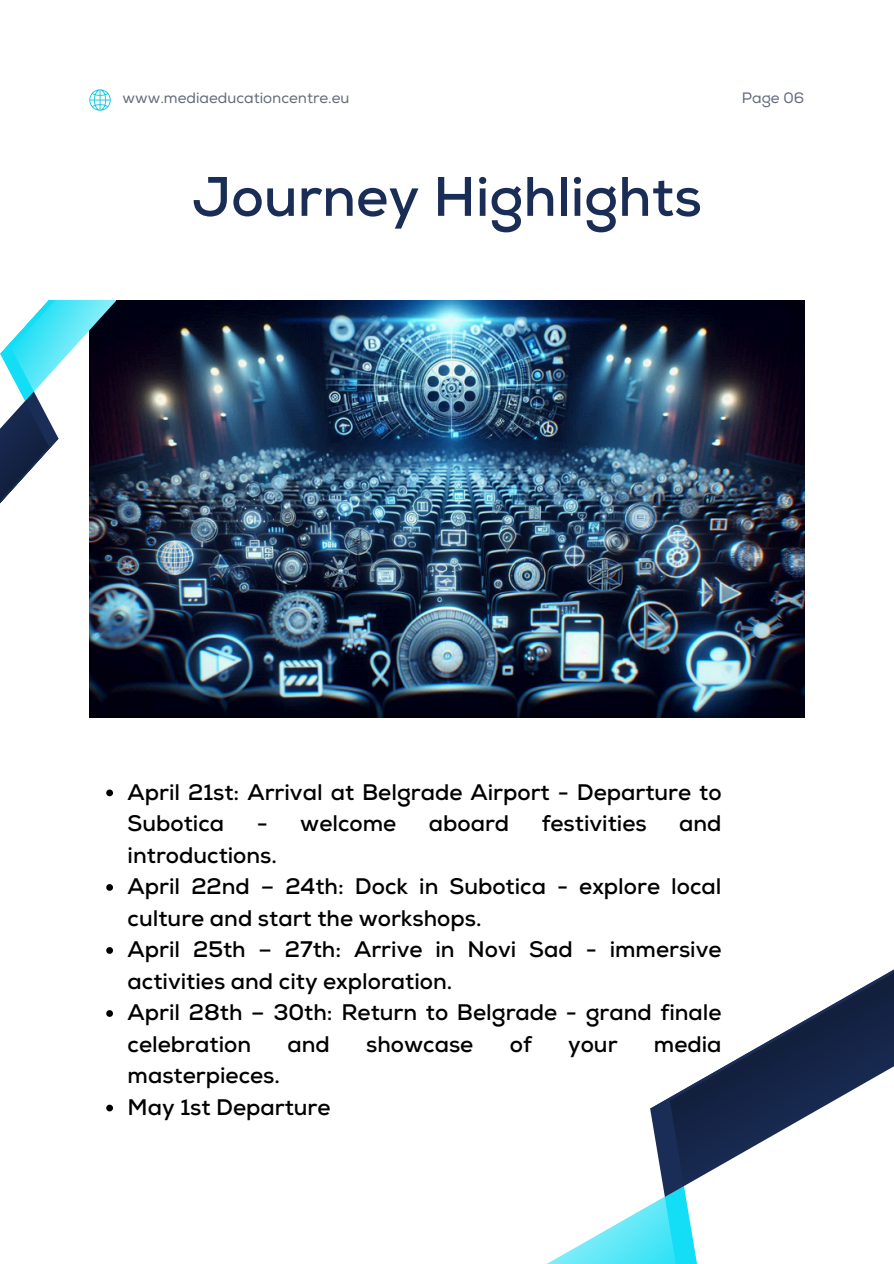
<style>
.page{position:relative;width:894px;height:1264px;background:#fff}
.page>*{position:absolute;margin:0;border:0;box-sizing:border-box;transform-origin:0 0}
.t1{font:700 55.5px "Nexa";color:#1a2d57}
.t2{font:700 22.5px/31.5px "Nexa";color:#000}
.t3{font:15px "Nexa";color:#61697b}
</style>
<div class="page">
<img style="left:89px;top:300px;width:715px;height:417px">
<svg style="left:0;top:300px;width:116px;height:357px"></svg>
<svg style="left:89px;top:89px;width:22px;height:22px"></svg>
<svg style="left:549px;top:1196px;width:148px;height:67px"></svg>
<svg style="left:650px;top:970px;width:243px;height:215px"></svg>
<svg style="left:106px;top:789px;width:7px;height:7px"></svg>
<svg style="left:106px;top:884px;width:7px;height:6px"></svg>
<svg style="left:106px;top:947px;width:7px;height:6px"></svg>
<svg style="left:106px;top:1010px;width:7px;height:6px"></svg>
<svg style="left:106px;top:1104px;width:7px;height:7px"></svg>
<p class="t3" style="left:122px;top:89px;width:228px">www.mediaeducationcentre.eu</p>
<p class="t3" style="left:741px;top:89px;width:64px">Page 06</p>
<p class="t1" style="left:192px;top:164px;width:511px">Journey Highlights</p>
<h1 class="t2" style="left:128px;top:776px;width:595px">April 21st: Arrival at Belgrade Airport - Departure to<br>Subotica</h1>
<h1 class="t2" style="left:256px;top:808px;width:141px">- welcome</h1>
<h1 class="t2" style="left:428px;top:808px;width:82px">aboard</h1>
<h1 class="t2" style="left:541px;top:808px;width:106px">festivities</h1>
<h1 class="t2" style="left:679px;top:808px;width:44px">and</h1>
<h1 class="t2" style="left:128px;top:839px;width:151px">introductions.</h1>
<p class="t2" style="left:128px;top:871px;width:595px">April 22nd – 24th: Dock in Subotica - explore local culture and start the workshops.</p>
<p class="t2" style="left:128px;top:934px;width:595px">April 25th – 27th: Arrive in Novi Sad - immersive activities and city exploration.</p>
<p class="t2" style="left:128px;top:997px;width:595px">April 28th – 30th: Return to Belgrade - grand finale celebration</p>
<p class="t2" style="left:287px;top:1028px;width:44px">and</p>
<p class="t2" style="left:366px;top:1028px;width:109px">showcase</p>
<p class="t2" style="left:509px;top:1028px;width:24px">of</p>
<p class="t2" style="left:568px;top:1028px;width:51px">your</p>
<p class="t2" style="left:653px;top:1028px;width:69px">media</p>
<p class="t2" style="left:128px;top:1060px;width:154px">masterpieces.</p>
<p class="t2" style="left:128px;top:1091px;width:204px">May 1st Departure</p>
</div>
